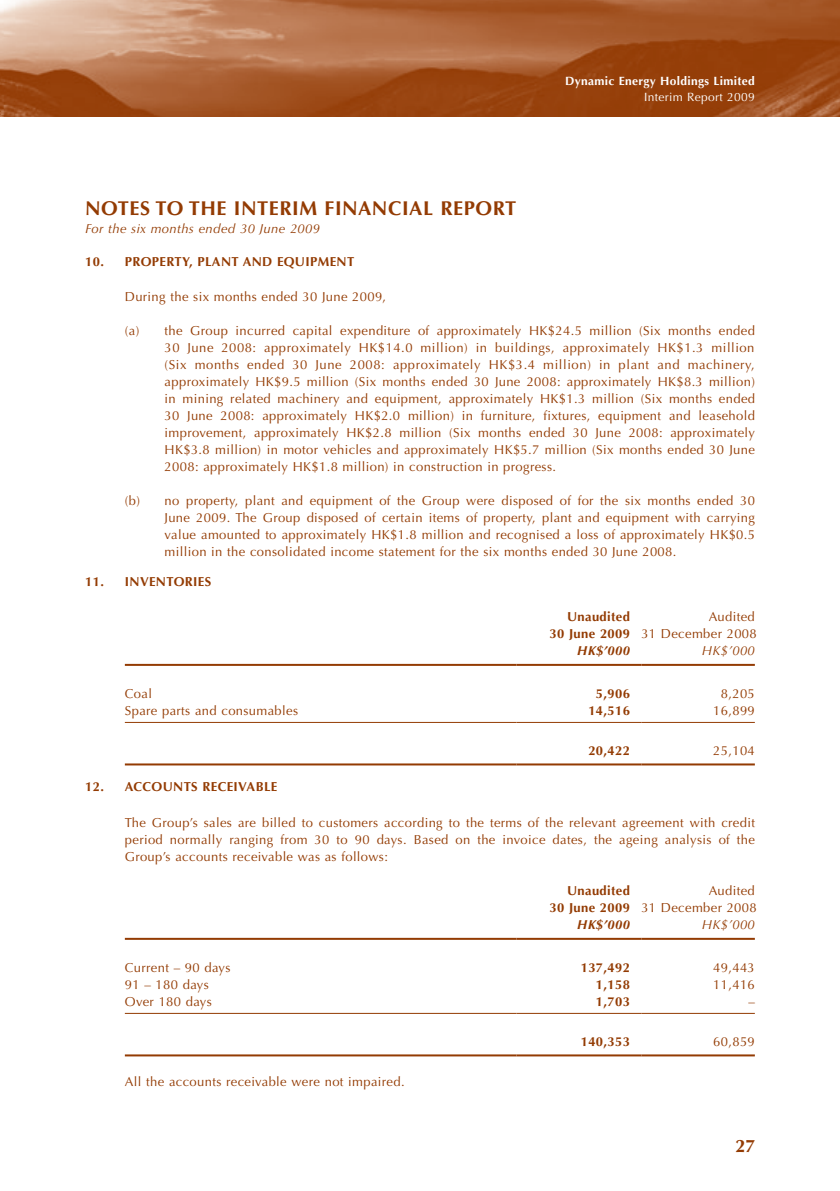
<style>
.page{position:relative;width:840px;height:1191px;background:#fff}
.page>*{position:absolute;margin:0;border:0;box-sizing:border-box;transform-origin:0 0}
.t1{font:700 20px "Optima LT Std";color:#933b03}
.t2{font:700 18px "Optima LT Std";color:#933b03}
.t3{font:13px/17px "Optima LT Std";letter-spacing:.03em;color:#933b03;text-align:justify}
.t4{font:700 13px "Optima LT Std";letter-spacing:.03em;color:#933b03}
.t5{font:italic 13px "Optima LT Std";letter-spacing:.03em;color:#933b03}
.t6{font:italic 700 13px "Optima LT Std";letter-spacing:.03em;color:#933b03}
.t7{font:700 12px "Optima LT Std";letter-spacing:.03em;color:#fff}
.t8{font:12px "Optima LT Std";letter-spacing:.03em;color:#fff}
.s1{font-weight:700}
</style>
<div class="page">
<img style="left:0;top:0;width:839px;height:116px">
<hr style="left:125px;top:664px;width:391px;height:2px;background:#933b03">
<hr style="left:516px;top:664px;width:125px;height:2px;background:#933b03">
<hr style="left:641px;top:664px;width:113px;height:2px;background:#933b03">
<hr style="left:125px;top:722px;width:391px;height:1px;background:#933b03">
<hr style="left:516px;top:722px;width:125px;height:1px;background:#933b03">
<hr style="left:641px;top:722px;width:113px;height:1px;background:#933b03">
<hr style="left:125px;top:763px;width:391px;height:2px;background:#933b03">
<hr style="left:516px;top:763px;width:125px;height:2px;background:#933b03">
<hr style="left:641px;top:763px;width:113px;height:2px;background:#933b03">
<hr style="left:125px;top:937px;width:391px;height:2px;background:#933b03">
<hr style="left:516px;top:937px;width:125px;height:2px;background:#933b03">
<hr style="left:641px;top:937px;width:113px;height:2px;background:#933b03">
<hr style="left:125px;top:1013px;width:391px;height:1px;background:#933b03">
<hr style="left:516px;top:1013px;width:125px;height:1px;background:#933b03">
<hr style="left:641px;top:1013px;width:113px;height:1px;background:#933b03">
<hr style="left:125px;top:1054px;width:391px;height:2px;background:#933b03">
<hr style="left:516px;top:1054px;width:125px;height:2px;background:#933b03">
<hr style="left:641px;top:1054px;width:113px;height:2px;background:#933b03">
<p class="t7" style="left:564px;top:74px;width:191px">Dynamic Energy Holdings Limited</p>
<p class="t8" style="left:643px;top:90px;width:112px">Interim Report 2009</p>
<h1 class="t1" style="left:85px;top:197px;width:29px">Notes</h1>
<h1 class="t1" style="left:155px;top:197px;width:47px">to the</h1>
<h1 class="t1" style="left:234px;top:197px;width:13px">interim</h1>
<h1 class="t1" style="left:324px;top:197px;width:13px">financial</h1>
<h1 class="t1" style="left:440px;top:197px;width:14px">report</h1>
<p class="t5" style="left:85px;top:221px;width:236px">For the six months ended 30 June 2009</p>
<p class="t4" style="left:85px;top:254px;width:270px">10. PROPERTY, PLANT AND EQUIPMENT</p>
<p class="t3" style="left:125px;top:288px;width:263px">During the six months ended 30 June 2009,</p>
<p class="t3" style="left:164px;top:322px;width:591px;text-indent:-40px">(a) the Group incurred capital expenditure of approximately HK$24.5 million (Six months ended 30 June 2008: approximately HK$14.0 million) in buildings, approximately HK$1.3 million (Six months ended 30 June 2008: approximately HK$3.4 million) in plant and machinery, approximately HK$9.5 million (Six months ended 30 June 2008: approximately HK$8.3 million) in mining related machinery and equipment, approximately HK$1.3 million (Six months ended 30 June 2008: approximately HK$2.0 million) in furniture, fixtures, equipment and leasehold improvement, approximately HK$2.8 million (Six months ended 30 June 2008: approximately HK$3.8 million) in motor vehicles and approximately HK$5.7 million (Six months ended 30 June 2008: approximately HK$1.8 million) in construction in progress.</p>
<p class="t3" style="left:164px;top:492px;width:591px;text-indent:-40px">(b) no property, plant and equipment of the Group were disposed of for the six months ended 30<br>June 2009. The Group disposed of certain items of property, plant and equipment with carrying value amounted to approximately HK$1.8 million and recognised a loss of approximately HK$0.5 million in the consolidated income statement for the six months ended 30 June 2008.</p>
<p class="t4" style="left:85px;top:574px;width:127px">11. INVENTORIES</p>
<p class="t4" style="left:566px;top:609px;width:64px">Unaudited</p>
<p class="t3" style="left:708px;top:608px;width:48px">Audited</p>
<p class="t3" style="left:549px;top:625px;width:208px"><span class="s1">30 June 2009</span> 31 December 2008</p>
<p class="t6" style="left:577px;top:643px;width:54px">HK$’000</p>
<p class="t5" style="left:701px;top:643px;width:55px">HK$’000</p>
<p class="t3" style="left:125px;top:685px;width:29px">Coal</p>
<p class="t4" style="left:595px;top:685px;width:35px">5,906</p>
<p class="t3" style="left:720px;top:685px;width:35px">8,205</p>
<p class="t3" style="left:125px;top:702px;width:175px">Spare parts and consumables</p>
<p class="t4" style="left:588px;top:702px;width:43px">14,516</p>
<p class="t3" style="left:712px;top:702px;width:43px">16,899</p>
<p class="t4" style="left:588px;top:742px;width:43px">20,422</p>
<p class="t3" style="left:712px;top:742px;width:43px">25,104</p>
<p class="t4" style="left:85px;top:779px;width:194px">12. ACCOUNTS RECEIVABLE</p>
<p class="t3" style="left:125px;top:814px;width:631px">The Group’s sales are billed to customers according to the terms of the relevant agreement with credit period normally ranging from 30 to 90 days. Based on the invoice dates, the ageing analysis of the Group’s accounts receivable was as follows:</p>
<p class="t4" style="left:566px;top:883px;width:64px">Unaudited</p>
<p class="t3" style="left:708px;top:882px;width:48px">Audited</p>
<p class="t3" style="left:549px;top:899px;width:208px"><span class="s1">30 June 2009</span> 31 December 2008</p>
<p class="t6" style="left:577px;top:917px;width:54px">HK$’000</p>
<p class="t5" style="left:701px;top:917px;width:55px">HK$’000</p>
<p class="t3" style="left:125px;top:959px;width:107px">Current – 90 days</p>
<p class="t4" style="left:580px;top:959px;width:51px">137,492</p>
<p class="t3" style="left:712px;top:959px;width:43px">49,443</p>
<p class="t3" style="left:125px;top:976px;width:85px">91 – 180 days</p>
<p class="t4" style="left:595px;top:976px;width:35px">1,158</p>
<p class="t3" style="left:712px;top:976px;width:43px">11,416</p>
<p class="t3" style="left:125px;top:993px;width:88px">Over 180 days</p>
<p class="t4" style="left:595px;top:993px;width:35px">1,703</p>
<p class="t3" style="left:748px;top:993px;width:8px">–</p>
<p class="t4" style="left:580px;top:1033px;width:51px">140,353</p>
<p class="t3" style="left:712px;top:1033px;width:43px">60,859</p>
<p class="t3" style="left:125px;top:1073px;width:281px">All the accounts receivable were not impaired.</p>
<h2 class="t2" style="left:735px;top:1135px;width:22px">27</h2>
</div>
